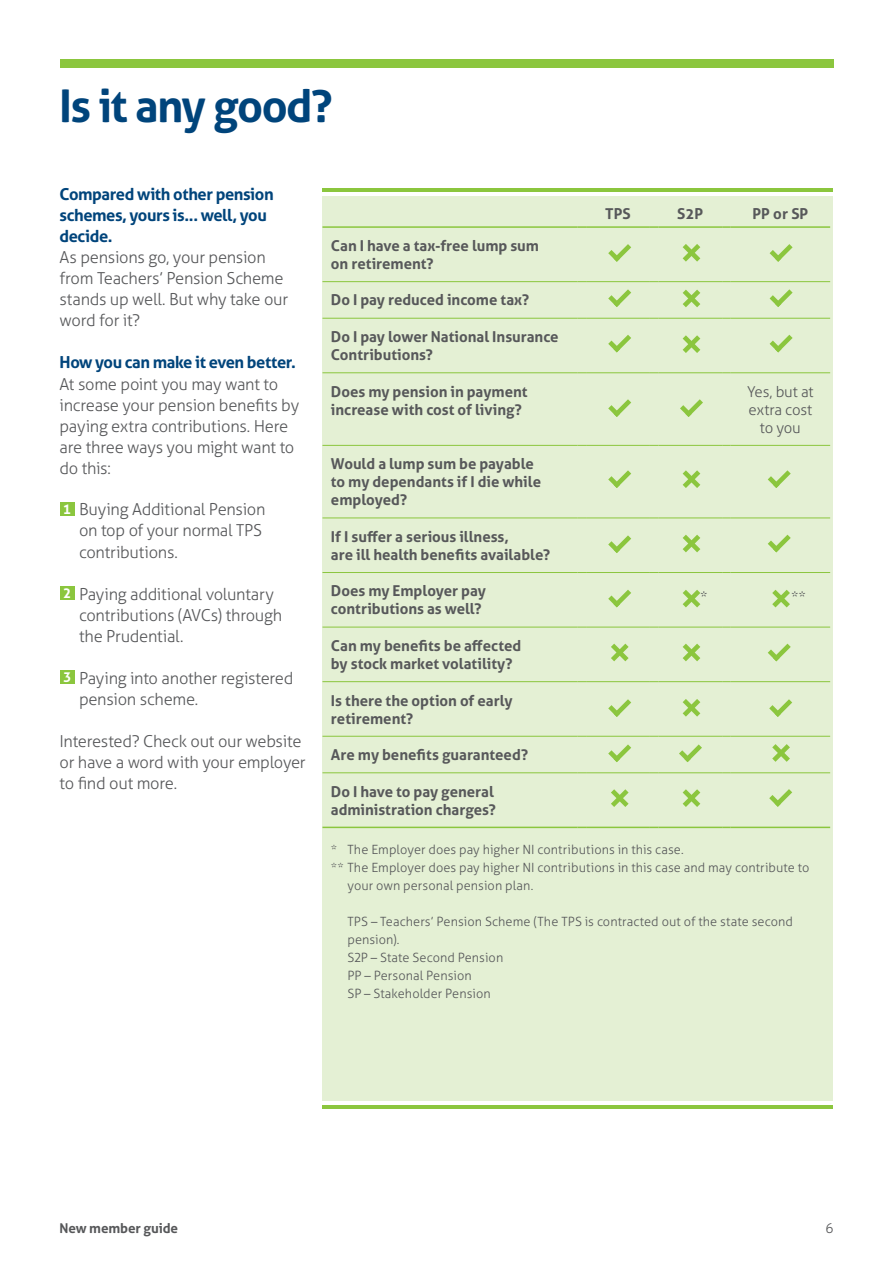
<style>
.page{position:relative;width:893px;height:1263px;background:#fff}
.page>*{position:absolute;margin:0;border:0;box-sizing:border-box;transform-origin:0 0}
.t1{font:700 45px "Aller";letter-spacing:-.035em;color:#00447b}
.t2{font:300 16.5px/21px "Aller";letter-spacing:-.02em;color:#57585a}
.t3{font:700 16.5px/21px "Aller";letter-spacing:-.025em;color:#00447b}
.t4{font:700 15px/18px "Aller";color:#57585a}
.t5{font:300 15px/18px "Aller";letter-spacing:-.015em;color:#57585a;text-align:center}
.t6{font:700 13.5px "Aller";letter-spacing:-.01em;color:#57585a}
.t7{font:300 13.5px "Aller";color:#57585a}
.t8{font:300 12.75px/18px "Aller";letter-spacing:.005em;color:#57585a}
.s1{font-weight:700;font-size:13.5px;color:#fff}
</style>
<div class="page">
<svg style="left:74px;top:502px;width:1px;height:14px"></svg>
<div style="left:60px;top:502px;width:14px;height:14px;background:#8bc63e"></div>
<svg style="left:74px;top:586px;width:1px;height:14px"></svg>
<div style="left:60px;top:586px;width:14px;height:14px;background:#8bc63e"></div>
<svg style="left:74px;top:670px;width:1px;height:14px"></svg>
<div style="left:60px;top:670px;width:14px;height:14px;background:#8bc63e"></div>
<div style="left:60px;top:60px;width:773px;height:8px;background:#8bc63e"></div>
<div style="left:322px;top:196px;width:511px;height:904px;background:#e4f0d4"></div>
<hr style="left:322px;top:188px;width:511px;height:4px;background:#8bc63e">
<hr style="left:322px;top:1105px;width:511px;height:4px;background:#8bc63e">
<hr style="left:322px;top:226px;width:256px;height:2px;background:#8bc63e">
<svg style="left:578px;top:226px;width:8px;height:2px"></svg>
<hr style="left:586px;top:226px;width:64px;height:2px;background:#8bc63e">
<svg style="left:650px;top:226px;width:8px;height:2px"></svg>
<hr style="left:658px;top:226px;width:64px;height:2px;background:#8bc63e">
<svg style="left:722px;top:226px;width:9px;height:2px"></svg>
<hr style="left:731px;top:226px;width:99px;height:2px;background:#8bc63e">
<hr style="left:322px;top:827px;width:256px;height:1px;background:#8bc63e">
<hr style="left:586px;top:827px;width:64px;height:1px;background:#8bc63e">
<hr style="left:658px;top:827px;width:64px;height:1px;background:#8bc63e">
<hr style="left:731px;top:827px;width:99px;height:1px;background:#8bc63e">
<hr style="left:322px;top:281px;width:256px;height:1px;background:#8bc63e">
<hr style="left:586px;top:281px;width:64px;height:1px;background:#8bc63e">
<hr style="left:658px;top:281px;width:64px;height:1px;background:#8bc63e">
<hr style="left:731px;top:281px;width:99px;height:1px;background:#8bc63e">
<hr style="left:322px;top:318px;width:256px;height:1px;background:#8bc63e">
<hr style="left:586px;top:318px;width:64px;height:1px;background:#8bc63e">
<hr style="left:658px;top:318px;width:64px;height:1px;background:#8bc63e">
<hr style="left:731px;top:318px;width:99px;height:1px;background:#8bc63e">
<hr style="left:322px;top:372px;width:256px;height:1px;background:#8bc63e">
<hr style="left:586px;top:372px;width:64px;height:1px;background:#8bc63e">
<hr style="left:658px;top:372px;width:64px;height:1px;background:#8bc63e">
<hr style="left:731px;top:372px;width:99px;height:1px;background:#8bc63e">
<hr style="left:322px;top:445px;width:256px;height:1px;background:#8bc63e">
<hr style="left:586px;top:445px;width:64px;height:1px;background:#8bc63e">
<hr style="left:658px;top:445px;width:64px;height:1px;background:#8bc63e">
<hr style="left:731px;top:445px;width:99px;height:1px;background:#8bc63e">
<hr style="left:322px;top:517px;width:256px;height:1px;background:#8bc63e">
<hr style="left:586px;top:517px;width:64px;height:1px;background:#8bc63e">
<hr style="left:658px;top:517px;width:64px;height:1px;background:#8bc63e">
<hr style="left:731px;top:517px;width:99px;height:1px;background:#8bc63e">
<hr style="left:322px;top:572px;width:256px;height:1px;background:#8bc63e">
<hr style="left:586px;top:572px;width:64px;height:1px;background:#8bc63e">
<hr style="left:658px;top:572px;width:64px;height:1px;background:#8bc63e">
<hr style="left:731px;top:572px;width:99px;height:1px;background:#8bc63e">
<hr style="left:322px;top:627px;width:256px;height:1px;background:#8bc63e">
<hr style="left:586px;top:627px;width:64px;height:1px;background:#8bc63e">
<hr style="left:658px;top:627px;width:64px;height:1px;background:#8bc63e">
<hr style="left:731px;top:627px;width:99px;height:1px;background:#8bc63e">
<hr style="left:322px;top:681px;width:256px;height:1px;background:#8bc63e">
<hr style="left:586px;top:681px;width:64px;height:1px;background:#8bc63e">
<hr style="left:658px;top:681px;width:64px;height:1px;background:#8bc63e">
<hr style="left:731px;top:681px;width:99px;height:1px;background:#8bc63e">
<hr style="left:322px;top:736px;width:256px;height:1px;background:#8bc63e">
<hr style="left:586px;top:736px;width:64px;height:1px;background:#8bc63e">
<hr style="left:658px;top:736px;width:64px;height:1px;background:#8bc63e">
<hr style="left:731px;top:736px;width:99px;height:1px;background:#8bc63e">
<hr style="left:322px;top:772px;width:256px;height:1px;background:#8bc63e">
<hr style="left:586px;top:772px;width:64px;height:1px;background:#8bc63e">
<hr style="left:658px;top:772px;width:64px;height:1px;background:#8bc63e">
<hr style="left:731px;top:772px;width:99px;height:1px;background:#8bc63e">
<svg style="left:683px;top:244px;width:17px;height:18px"></svg>
<svg style="left:683px;top:290px;width:17px;height:17px"></svg>
<svg style="left:683px;top:335px;width:17px;height:18px"></svg>
<svg style="left:683px;top:470px;width:17px;height:18px"></svg>
<svg style="left:683px;top:535px;width:17px;height:17px"></svg>
<svg style="left:683px;top:590px;width:17px;height:17px"></svg>
<svg style="left:772px;top:590px;width:18px;height:17px"></svg>
<svg style="left:683px;top:644px;width:17px;height:17px"></svg>
<svg style="left:683px;top:699px;width:17px;height:18px"></svg>
<svg style="left:772px;top:744px;width:18px;height:18px"></svg>
<svg style="left:683px;top:789px;width:17px;height:18px"></svg>
<svg style="left:611px;top:789px;width:18px;height:18px"></svg>
<svg style="left:611px;top:644px;width:18px;height:17px"></svg>
<svg style="left:608px;top:244px;width:23px;height:18px"></svg>
<svg style="left:608px;top:289px;width:23px;height:18px"></svg>
<svg style="left:770px;top:289px;width:23px;height:18px"></svg>
<svg style="left:608px;top:335px;width:23px;height:17px"></svg>
<svg style="left:608px;top:399px;width:23px;height:18px"></svg>
<svg style="left:680px;top:399px;width:23px;height:18px"></svg>
<svg style="left:608px;top:470px;width:23px;height:18px"></svg>
<svg style="left:768px;top:470px;width:23px;height:18px"></svg>
<svg style="left:768px;top:535px;width:23px;height:17px"></svg>
<svg style="left:768px;top:644px;width:23px;height:17px"></svg>
<svg style="left:608px;top:535px;width:23px;height:18px"></svg>
<svg style="left:608px;top:590px;width:23px;height:17px"></svg>
<svg style="left:608px;top:699px;width:23px;height:18px"></svg>
<svg style="left:769px;top:699px;width:23px;height:18px"></svg>
<svg style="left:608px;top:744px;width:23px;height:18px"></svg>
<svg style="left:769px;top:789px;width:23px;height:18px"></svg>
<svg style="left:679px;top:744px;width:23px;height:18px"></svg>
<svg style="left:770px;top:244px;width:23px;height:18px"></svg>
<svg style="left:770px;top:335px;width:23px;height:17px"></svg>
<h1 class="t1" style="left:59px;top:79px;width:275px">Is it any good?</h1>
<p class="t3" style="left:60px;top:184px;width:216px">Compared with other pension schemes, yours is... well, you decide.</p>
<p class="t2" style="left:60px;top:247px;width:230px">As pensions go, your pension from Teachers’ Pension Scheme stands up well. But why take our word for it?</p>
<p class="t3" style="left:60px;top:352px;width:238px">How you can make it even better.</p>
<p class="t2" style="left:60px;top:373px;width:241px">At some point you may want to increase your pension benefits by paying extra contributions. Here are three ways you might want to do this:</p>
<p class="t2" style="left:79px;top:499px;width:188px;text-indent:-16px"><span class="s1">1</span> Buying Additional Pension on top of your normal TPS contributions.</p>
<p class="t2" style="left:79px;top:583px;width:205px;text-indent:-16px"><span class="s1">2</span> Paying additional voluntary contributions (AVCs) through the Prudential.</p>
<p class="t2" style="left:79px;top:667px;width:216px;text-indent:-16px"><span class="s1">3</span> Paying into another registered pension scheme.</p>
<p class="t2" style="left:60px;top:730px;width:248px">Interested? Check out our website or have a word with your employer to find out more.</p>
<p class="t4" style="left:605px;top:204px;width:27px">TPS</p>
<p class="t4" style="left:677px;top:204px;width:27px">S2P</p>
<p class="t4" style="left:752px;top:204px;width:57px">PP or SP</p>
<p class="t4" style="left:331px;top:236px;width:210px">Can I have a tax-free lump sum on retirement?</p>
<p class="t4" style="left:331px;top:291px;width:200px">Do I pay reduced income tax?</p>
<p class="t4" style="left:331px;top:328px;width:229px">Do I pay lower National Insurance<br>Contributions?</p>
<p class="t4" style="left:331px;top:382px;width:198px">Does my pension in payment increase with cost of living?</p>
<p class="t5" style="left:747px;top:382px;width:68px">Yes, but at extra cost to you</p>
<p class="t4" style="left:331px;top:455px;width:212px">Would a lump sum be payable to my dependants if I die while employed?</p>
<p class="t4" style="left:331px;top:527px;width:221px">If I suffer a serious illness,<br>are ill health benefits available?</p>
<p class="t4" style="left:331px;top:582px;width:156px">Does my Employer pay contributions as well?</p>
<p class="t5" style="left:700px;top:588px;width:9px">*</p>
<p class="t5" style="left:791px;top:588px;width:16px">**</p>
<p class="t4" style="left:331px;top:636px;width:192px">Can my benefits be affected by stock market volatility?</p>
<p class="t4" style="left:331px;top:691px;width:183px">Is there the option of early retirement?</p>
<p class="t4" style="left:331px;top:746px;width:199px">Are my benefits guaranteed?</p>
<p class="t4" style="left:331px;top:782px;width:166px">Do I have to pay general administration charges?</p>
<p class="t8" style="left:331px;top:840px;width:354px">* The Employer does pay higher NI contributions in this case.</p>
<p class="t8" style="left:331px;top:858px;width:480px">** The Employer does pay higher NI contributions in this case and may contribute to</p>
<p class="t8" style="left:347px;top:876px;width:187px">your own personal pension plan.</p>
<p class="t8" style="left:347px;top:912px;width:447px">TPS – Teachers’ Pension Scheme (The TPS is contracted out of the state second pension).<br>S2P – State Second Pension<br>PP – Personal Pension<br>SP – Stakeholder Pension</p>
<p class="t6" style="left:60px;top:1220px;width:120px">New member guide</p>
<p class="t7" style="left:825px;top:1220px;width:10px">6</p>
</div>
